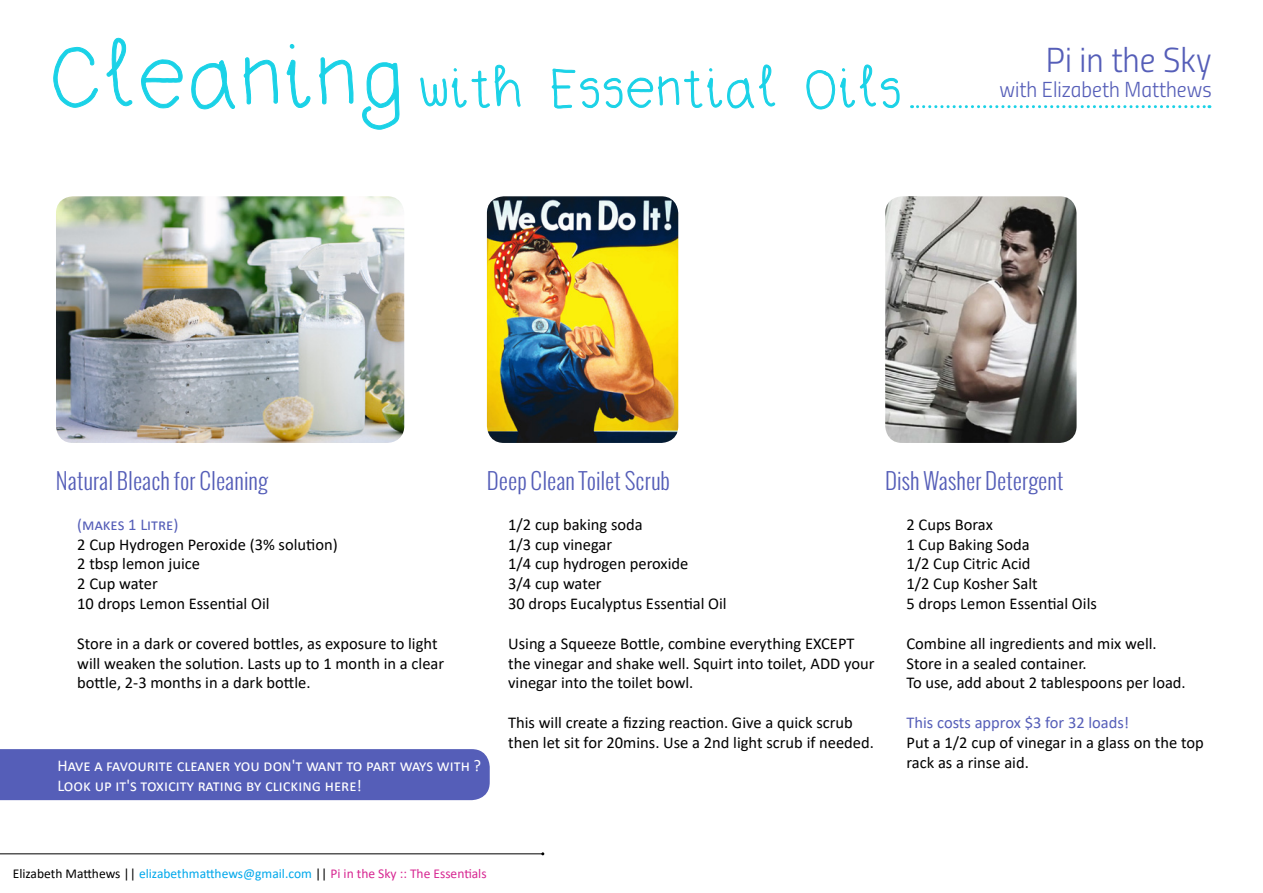
<style>
.page{position:relative;width:1263px;height:893px;background:#fff}
.page>*{position:absolute;margin:0;border:0;box-sizing:border-box;transform-origin:0 0}
.t1{font:58.5px "Delffo";color:#1ad2e7}
.t2{font:34.8px "Titillium Light Upright";color:#555eb8}
.t3{font:300 22.5px "Oswald";color:#555eb8}
.t4{font:21.75px "Titillium Light Upright";color:#555eb8}
.t5{font:16.5px/19.8px "Calibri";color:#000}
.t6{font:16.5px/19.8px "Calibri";color:#fff}
.t7{font:16.5px "Calibri";color:#555eb8}
.t8{font:13.5px "Calibri";color:#00a8eb}
.s1{font-size:96px}
.s2{color:#000}
.s3{color:#d72892}
</style>
<div class="page">
<div style="left:0;top:749px;width:490px;height:51px;background:#555eb8"></div>
<img style="left:56px;top:196px;width:348px;height:247px">
<img style="left:487px;top:196px;width:191px;height:247px">
<img style="left:885px;top:196px;width:191px;height:247px">
<hr style="left:0;top:853px;width:543px;height:1px;background:#000">
<svg style="left:420px;top:64px;width:101px;height:44px"></svg>
<svg style="left:551px;top:64px;width:224px;height:45px"></svg>
<svg style="left:806px;top:64px;width:94px;height:46px"></svg>
<svg style="left:53px;top:47px;width:45px;height:61px"></svg>
<svg style="left:106px;top:38px;width:27px;height:69px"></svg>
<svg style="left:141px;top:59px;width:42px;height:50px"></svg>
<svg style="left:191px;top:60px;width:44px;height:50px"></svg>
<svg style="left:243px;top:57px;width:35px;height:48px"></svg>
<svg style="left:286px;top:44px;width:25px;height:64px"></svg>
<svg style="left:319px;top:57px;width:35px;height:48px"></svg>
<svg style="left:362px;top:62px;width:38px;height:68px"></svg>
<svg style="left:911px;top:105px;width:299px;height:3px"></svg>
<h1 class="t1" style="left:49px;top:58px;width:855px"><span class="s1">Cleaning</span> with Essential Oils</h1>
<h2 class="t2" style="left:1046px;top:35px;width:167px">Pi in the Sky</h2>
<h3 class="t4" style="left:999px;top:74px;width:214px">with Elizabeth Matthews</h3>
<h3 class="t3" style="left:56px;top:466px;width:214px">Natural Bleach for Cleaning</h3>
<p class="t7" style="left:77px;top:513px;width:103px">(makes 1 Litre)</p>
<p class="t5" style="left:77px;top:534px;width:262px">2 Cup Hydrogen Peroxide (3% solution)<br>2 tbsp lemon juice<br>2 Cup water<br>10 drops Lemon Essential Oil</p>
<p class="t5" style="left:77px;top:633px;width:368px">Store in a dark or covered bottles, as exposure to light will weaken the solution. Lasts up to 1 month in a clear bottle, 2-3 months in a dark bottle.</p>
<h3 class="t3" style="left:487px;top:466px;width:185px">Deep Clean Toilet Scrub</h3>
<p class="t5" style="left:508px;top:514px;width:220px">1/2 cup baking soda<br>1/3 cup vinegar<br>1/4 cup hydrogen peroxide<br>3/4 cup water<br>30 drops Eucalyptus Essential Oil</p>
<p class="t5" style="left:508px;top:633px;width:368px">Using a Squeeze Bottle, combine everything EXCEPT the vinegar and shake well. Squirt into toilet, ADD your vinegar into the toilet bowl.</p>
<p class="t5" style="left:508px;top:712px;width:367px">This will create a fizzing reaction. Give a quick scrub then let sit for 20mins. Use a 2nd light scrub if needed.</p>
<p class="t6" style="left:57px;top:755px;width:425px">Have a favourite cleaner you don't want to part ways with ?<br>Look up it's toxicity rating by clicking here!</p>
<h3 class="t3" style="left:885px;top:466px;width:180px">Dish Washer Detergent</h3>
<p class="t5" style="left:906px;top:514px;width:192px">2 Cups Borax<br>1 Cup Baking Soda<br>1/2 Cup Citric Acid<br>1/2 Cup Kosher Salt<br>5 drops Lemon Essential Oils</p>
<p class="t5" style="left:906px;top:633px;width:281px">Combine all ingredients and mix well.<br>Store in a sealed container.<br>To use, add about 2 tablespoons per load.</p>
<p class="t7" style="left:906px;top:711px;width:224px">This costs approx $3 for 32 loads!</p>
<p class="t5" style="left:906px;top:732px;width:299px">Put a 1/2 cup of vinegar in a glass on the top rack as a rinse aid.</p>
<p class="t8" style="left:13px;top:864px;width:475px"><span class="s2">Elizabeth Matthews ||</span> elizabethmatthews@gmail.com <span class="s2">||</span> <span class="s3">Pi in the Sky :: The Essentials</span></p>
</div>
